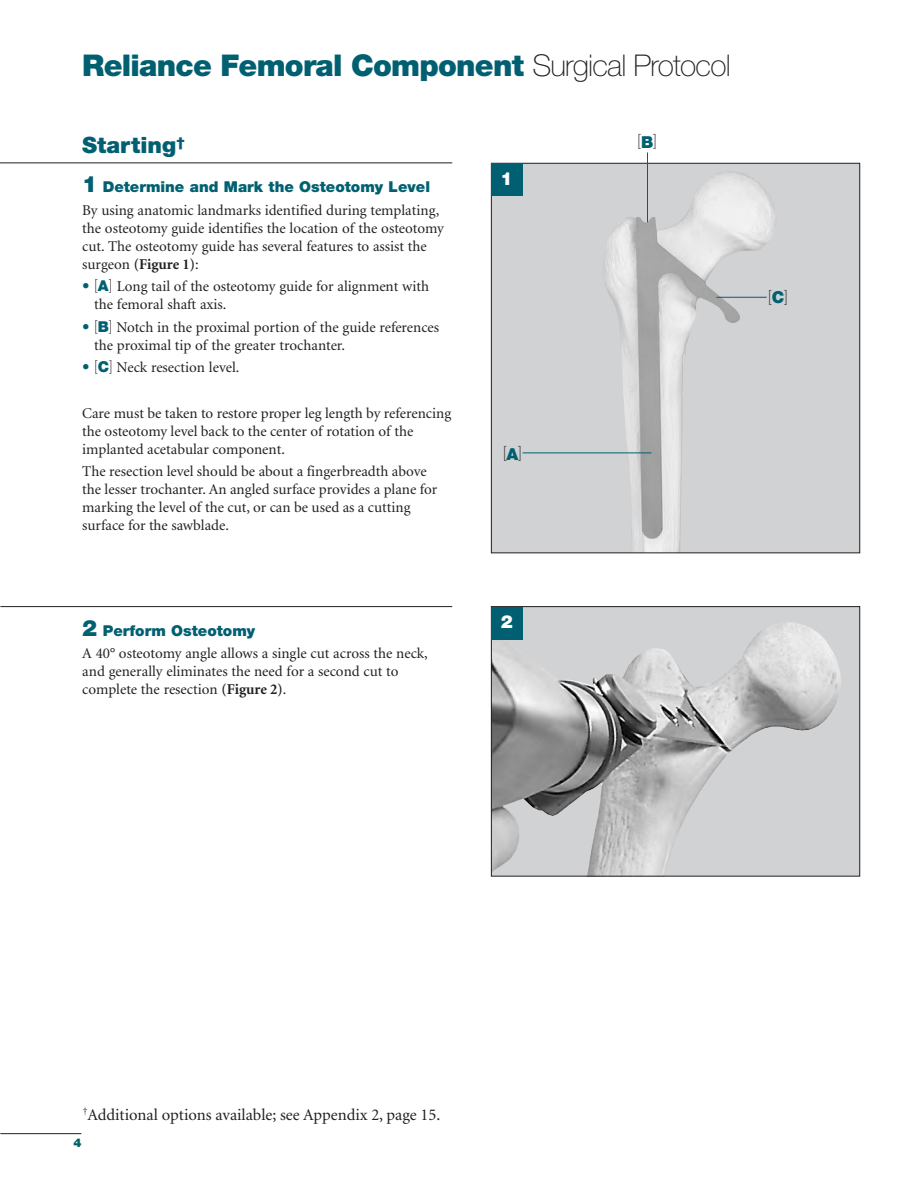
<style>
.page{position:relative;width:918px;height:1187px;background:#fff}
.page>*{position:absolute;margin:0;border:0;box-sizing:border-box;transform-origin:0 0}
.t1{font:900 30px "Helvetica Neue";letter-spacing:-.025em;color:#006071}
.t2{font:900 22.5px "Helvetica Neue";color:#006071}
.t3{font:900 18px "Helvetica Neue";color:#fff}
.t4{font:16.5px "Minion";color:#231f20}
.t5{font:100 16.5px "Helvetica Neue";color:#231f20}
.t6{font:15px/18px "Minion";color:#231f20}
.t7{font:900 15px "Helvetica Neue";color:#006071}
.t8{font:900 12px "Helvetica Neue";color:#006467}
.s1{font-weight:100;color:#231f20}
.s2{font-size:22.5px}
.s3{font-weight:700}
.s4{font-family:"Helvetica Neue";font-weight:900;color:#006071}
.s5{font-family:"Helvetica Neue";font-weight:100}
.s6{font-family:"Helvetica Neue";font-weight:100;color:#006071}
.s7{font-weight:900;color:#006071}
</style>
<div class="page">
<hr style="left:0;top:1133px;width:81px;height:1px;background:#231f20">
<div style="left:491px;top:163px;width:369px;height:390px;background:#d1d2d4"></div>
<img style="left:602px;top:171px;width:172px;height:380px">
<div style="left:491px;top:163px;width:369px;height:390px;border:1px solid #231f20"></div>
<div style="left:491px;top:606px;width:369px;height:270px;background:#d1d2d4"></div>
<img style="left:493px;top:622px;width:348px;height:252px">
<div style="left:491px;top:606px;width:369px;height:270px;border:1px solid #231f20"></div>
<hr style="left:522px;top:452px;width:129px;height:1px;background:#006071">
<hr style="left:716px;top:297px;width:51px;height:1px;background:#006071">
<hr style="left:647px;top:152px;width:1px;height:70px;background:#006071">
<div style="left:491px;top:163px;width:32px;height:33px;background:#006071"></div>
<div style="left:492px;top:607px;width:31px;height:32px;background:#006071"></div>
<hr style="left:0;top:163px;width:452px;height:1px;background:#231f20">
<hr style="left:0;top:606px;width:452px;height:1px;background:#231f20">
<h1 class="t1" style="left:82px;top:55px;width:650px">Reliance Femoral Component <span class="s1">Surgical Protocol</span></h1>
<h2 class="t2" style="left:82px;top:137px;width:104px">Starting<sup>†</sup></h2>
<p class="t7" style="left:82px;top:182px;width:349px"><span class="s2">1</span> Determine and Mark the Osteotomy Level</p>
<p class="t6" style="left:82px;top:202px;width:363px">By using anatomic landmarks identified during templating, the osteotomy guide identifies the location of the osteotomy cut. The osteotomy guide has several features to assist the surgeon <span class="s3">(Figure 1)</span>:</p>
<p class="t6" style="left:94px;top:279px;width:336px;text-indent:-12px"><span class="s4">•</span> <span class="s5">[</span><span class="s4">A</span><span class="s5">]</span> Long tail of the osteotomy guide for alignment with the femoral shaft axis.</p>
<p class="t6" style="left:94px;top:319px;width:346px;text-indent:-12px"><span class="s6">•</span> <span class="s5">[</span><span class="s4">B</span><span class="s5">]</span> Notch in the proximal portion of the guide references the proximal tip of the greater trochanter.</p>
<p class="t6" style="left:82px;top:360px;width:159px"><span class="s6">•</span> <span class="s5">[</span><span class="s4">C</span><span class="s5">]</span> Neck resection level.</p>
<p class="t6" style="left:82px;top:405px;width:370px">Care must be taken to restore proper leg length by referencing the osteotomy level back to the center of rotation of the implanted acetabular component.</p>
<p class="t6" style="left:82px;top:463px;width:357px">The resection level should be about a fingerbreadth above the lesser trochanter. An angled surface provides a plane for marking the level of the cut, or can be used as a cutting surface for the sawblade.</p>
<p class="t7" style="left:82px;top:625px;width:174px"><span class="s2">2</span> Perform Osteotomy</p>
<p class="t6" style="left:82px;top:646px;width:347px">A 40° osteotomy angle allows a single cut across the neck, and generally eliminates the need for a second cut to complete the resection <span class="s3">(Figure 2)</span>.</p>
<p class="t3" style="left:500px;top:172px;width:14px">1</p>
<p class="t5" style="left:503px;top:447px;width:21px">[<span class="s7">A</span>]</p>
<p class="t3" style="left:501px;top:615px;width:14px">2</p>
<p class="t5" style="left:637px;top:134px;width:21px">[<span class="s7">B</span>]</p>
<p class="t5" style="left:768px;top:290px;width:22px">[<span class="s7">C</span>]</p>
<p class="t4" style="left:83px;top:1108px;width:359px"><sup>†</sup>Additional options available; see Appendix 2, page 15.</p>
<p class="t8" style="left:73px;top:1138px;width:10px">4</p>
</div>
